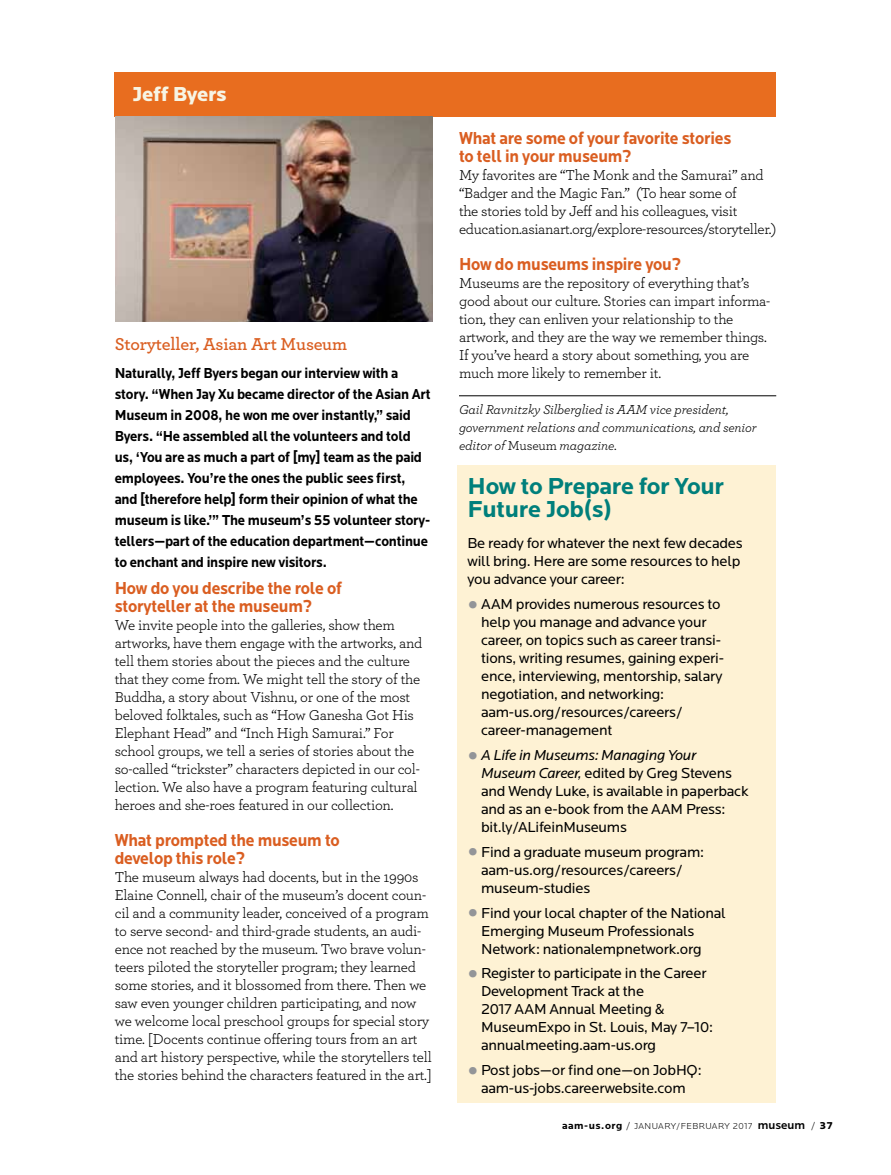
<style>
.page{position:relative;width:891px;height:1175px;background:#fff}
.page>*{position:absolute;margin:0;border:0;box-sizing:border-box;transform-origin:0 0}
.t1{font:700 24px/22.5px "Locator";letter-spacing:-.015em;color:#007f7b}
.t2{font:900 21px "Locator";letter-spacing:-.015em;color:#f7f5e4}
.t3{font:700 18px/18px "Locator";letter-spacing:-.015em;color:#da5e21;scale:.9 1}
.t4{font:600 18px "Archer";letter-spacing:-.01em;color:#da5e21}
.t5{font:15px/18px "Archer";letter-spacing:-.015em;color:#000}
.t6{font:15px/18px "Locator";letter-spacing:-.015em;color:#000}
.t7{font:700 15px/21px "Locator";letter-spacing:-.015em;color:#000;scale:.9 1}
.t8{font:italic 13.5px/18px "Archer";letter-spacing:-.01em;color:#000}
.t9{font:300 9px "Locator";letter-spacing:.04em;color:#000}
.s1{font-style:normal}
.s2{font-size:34.5px;color:#939598}
.s3{font-style:italic}
.s4{font-weight:700;font-size:10.5px}
.s5{font-size:10.5px}
.s6{font-weight:500;font-size:12px}
.s7{font-weight:900;font-size:10.5px}
</style>
<div class="page">
<hr style="left:459px;top:395px;width:317px;height:1px;background:#000">
<div style="left:458px;top:466px;width:318px;height:636px;background:#fef2d4"></div>
<div style="left:115px;top:72px;width:661px;height:45px;background:#e86d1f"></div>
<img style="left:116px;top:117px;width:317px;height:204px">
<h2 class="t2" style="left:132px;top:82px;width:96px">Jeff Byers</h2>
<h2 class="t4" style="left:115px;top:331px;width:234px">Storyteller, Asian Art Museum</h2>
<p class="t7" style="left:115px;top:363px;width:353px">Naturally, Jeff Byers began our interview with a story. “When Jay Xu became director of the Asian Art Museum in 2008, he won me over instantly,” said Byers. “He assembled all the volunteers and told us, ‘You are as much a part of [my] team as the paid employees. You’re the ones the public sees first, and [therefore help] form their opinion of what the museum is like.’” The museum’s 55 volunteer story&shy;tellers—part of the education department—continue to enchant and inspire new visitors.</p>
<h2 class="t3" style="left:115px;top:579px;width:254px">How do you describe the role of storyteller at the museum?</h2>
<p class="t5" style="left:115px;top:615px;width:309px">We invite people into the galleries, show them artworks, have them engage with the artworks, and tell them stories about the pieces and the culture that they come from. We might tell the story of the Buddha, a story about Vishnu, or one of the most beloved folktales, such as “How Ganesha Got His Elephant Head” and “Inch High Samurai.” For school groups, we tell a series of stories about the so-called “trickster” characters depicted in our col&shy;lection. We also have a program featuring cultural heroes and she-roes featured in our collection.</p>
<h2 class="t3" style="left:115px;top:831px;width:252px">What prompted the museum to develop this role?</h2>
<p class="t5" style="left:115px;top:867px;width:319px">The museum always had docents, but in the 1990s Elaine Connell, chair of the museum’s docent coun&shy;cil and a community leader, conceived of a program to serve second- and third-grade students, an audi&shy;ence not reached by the museum. Two brave volun&shy;teers piloted the storyteller program; they learned some stories, and it blossomed from there. Then we saw even younger children participating, and now we welcome local preschool groups for special story time. [Docents continue offering tours from an art and art history perspective, while the storytellers tell the stories behind the characters featured in the art.]</p>
<h2 class="t3" style="left:459px;top:129px;width:304px">What are some of your favorite stories to tell in your museum?</h2>
<p class="t5" style="left:459px;top:165px;width:319px">My favorites are “The Monk and the Samurai” and “Badger and the Magic Fan.” (To hear some of<br>the stories told by Jeff and his colleagues, visit education.asianart.org/explore-resources/storyteller.)</p>
<h2 class="t3" style="left:459px;top:255px;width:248px">How do museums inspire you?</h2>
<p class="t5" style="left:459px;top:273px;width:312px">Museums are the repository of everything that’s good about our culture. Stories can impart informa&shy;tion, they can enliven your relationship to the artwork, and they are the way we remember things.<br>If you’ve heard a story about something, you are much more likely to remember it.</p>
<p class="t8" style="left:459px;top:400px;width:299px">Gail Ravnitzky Silberglied is AAM vice president, government relations and communications, and senior editor of <span class="s1">Museum</span> magazine.</p>
<h2 class="t1" style="left:468px;top:476px;width:258px">How to Prepare for Your<br>Future Job(s)</h2>
<p class="t6" style="left:468px;top:535px;width:277px">Be ready for whatever the next few decades will bring. Here are some resources to help you advance your career:</p>
<p class="t6" style="left:468px;top:595px;width:254px"><span class="s2">•</span> AAM provides numerous resources to</p>
<p class="t6" style="left:481px;top:613px;width:244px">help you manage and advance your career, on topics such as career transi&shy;tions, writing resumes, gaining experi&shy;ence, interviewing, mentorship, salary negotiation, and networking:</p>
<p class="t6" style="left:481px;top:703px;width:203px">aam-us.org/resources/careers/</p>
<p class="t6" style="left:481px;top:721px;width:133px">career-management</p>
<p class="t6" style="left:481px;top:746px;width:269px;text-indent:-14px"><span class="s2">•</span> <span class="s3">A Life in Museums: Managing Your Museum Career,</span> edited by Greg Stevens and Wendy Luke, is available in paperback and as an e-book from the A AM Press: bit.ly/ALifeinMuseums</p>
<p class="t6" style="left:481px;top:843px;width:224px;text-indent:-14px"><span class="s2">•</span> Find a graduate museum program: aam-us.org/resources/careers/ museum-studies</p>
<p class="t6" style="left:481px;top:904px;width:246px;text-indent:-14px"><span class="s2">•</span> Find your local chapter of the National<br>Emerging Museum Professionals<br>Network: nationalempnetwork.org</p>
<p class="t6" style="left:481px;top:964px;width:233px;text-indent:-14px"><span class="s2">•</span> Register to participate in the Career<br>Development Track at the<br>2017 A AM Annual Meeting &amp;<br>MuseumExpo in St. Louis, May 7–10: annualmeeting.aam-us.org</p>
<p class="t6" style="left:468px;top:1061px;width:236px;text-align:center"><span class="s2">•</span> Post jobs—or find one—on JobHQ: aam-us-jobs.careerwebsite.com</p>
<h1 class="t9" style="left:562px;top:1121px;width:272px"><span class="s4">aam-us.or g</span> <span class="s5">/</span> JANUARY/FEBRUARY 2017 <span class="s6">museum</span> <span class="s5">/</span> <span class="s7">3 7</span></h1>
</div>
